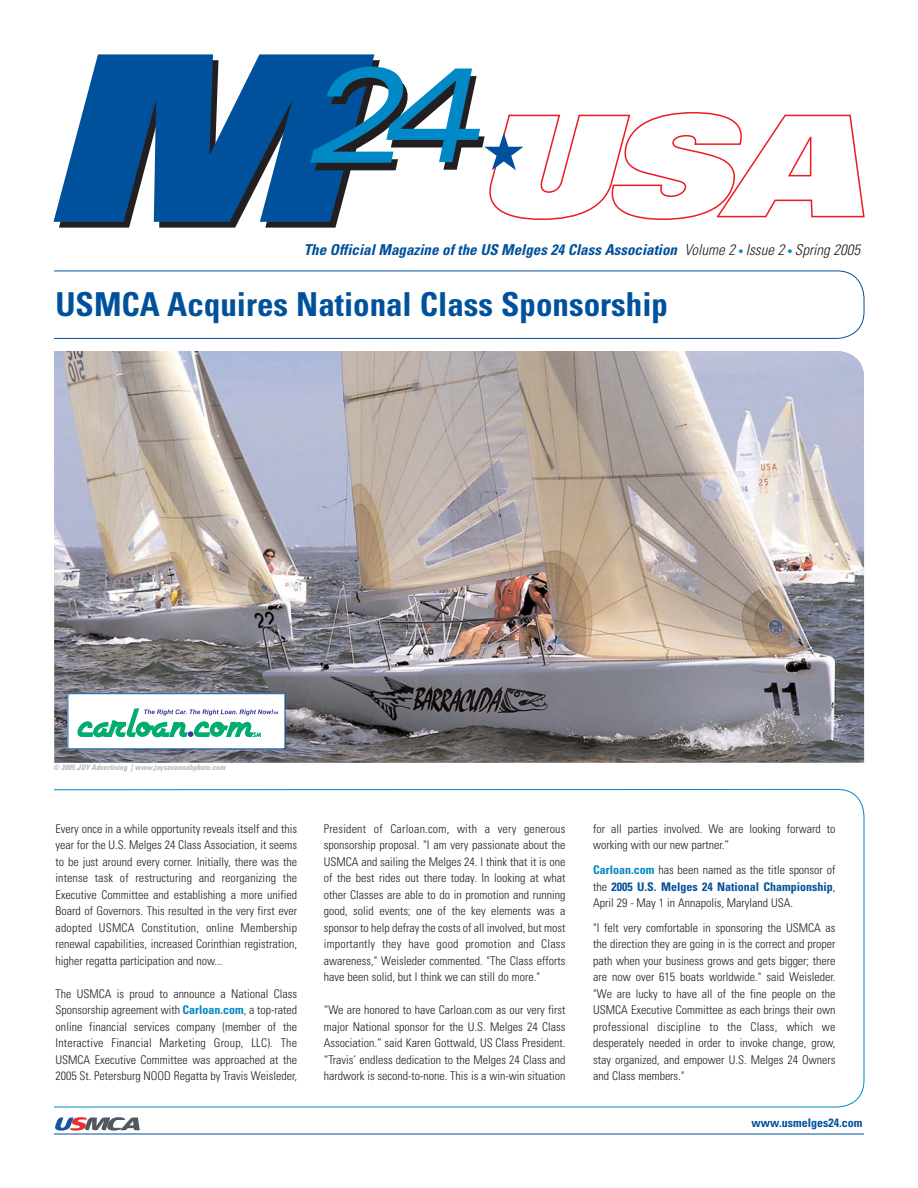
<style>
.page{position:relative;width:918px;height:1188px;background:#fff}
.page>*{position:absolute;margin:0;border:0;box-sizing:border-box;transform-origin:0 0}
.t1{font:italic expanded 135.3px "Univers";color:#0088c7}
.t2{font:700 condensed 33px "Univers";color:#00519c}
.t3{font:italic 700 condensed 15px "Univers";color:#00519c}
.t4{font:300 condensed 12px/16.5px "Univers";color:#231f20;text-align:justify}
.t5{font:700 condensed 12px "Univers";color:#00519c}
.t6{font:italic 700 condensed 7.5px "Univers";letter-spacing:.01em;color:#b3b5b8}
.s1{font-weight:300;color:#231f20}
.s2{font-style:normal;font-size:10.5px;color:#0088c7}
.s3{font-weight:700;color:#0088c7}
.s4{font-weight:700;color:#00519c}
</style>
<div class="page">
<svg style="left:55px;top:1117px;width:85px;height:14px"></svg>
<svg style="left:59px;top:60px;width:321px;height:168px"></svg>
<svg style="left:53px;top:54px;width:322px;height:168px;fill:#00519c"></svg>
<hr style="left:54px;top:1134px;width:810px;height:1px;background:#00519c">
<svg style="left:54px;top:270px;width:811px;height:69px"></svg>
<img style="left:54px;top:351px;width:810px;height:412px">
<div style="left:68px;top:694px;width:217px;height:55px;background:#fff"></div>
<svg style="left:77px;top:708px;width:201px;height:29px"></svg>
<div style="left:68px;top:693px;width:217px;height:56px;border:1px solid #00519c"></div>
<svg style="left:54px;top:789px;width:811px;height:319px"></svg>
<svg style="left:489px;top:112px;width:376px;height:108px"></svg>
<h1 class="t1" style="left:301px;top:65px;width:178px">24</h1>
<p class="t3" style="left:304px;top:244px;width:558px">The Official Magazine of the US Melges 24 Class Association <span class="s1">Volume 2</span> <span class="s2">•</span> <span class="s1">Issue 2</span> <span class="s2">•</span> <span class="s1">Spring 2005</span></p>
<h2 class="t2" style="left:55px;top:292px;width:614px">USMCA Acquires National Class Sponsorship</h2>
<p class="t6" style="left:53px;top:764px;width:174px">© 2005 JOY Advertising | www.joysavannahphoto.com</p>
<p class="t4" style="left:56px;top:822px;width:243px">Every once in a while opportunity reveals itself and this year for the U.S. Melges 24 Class Association, it seems to be just around every corner. Initially, there was the intense task of restructuring and reorganizing the Executive Committee and establishing a more unified Board of Governors. This resulted in the very first ever adopted USMCA Constitution, online Membership renewal capabilities, increased Corinthian registration, higher regatta participation and now...</p>
<p class="t4" style="left:56px;top:987px;width:243px">The USMCA is proud to announce a National Class Sponsorship agreement with <span class="s3">Carloan.com</span>, a top-rated online financial services company (member of the Interactive Financial Marketing Group, LLC). The USMCA Executive Committee was approached at the 2005 St. Petersburg NOOD Regatta by Travis Weisleder,</p>
<p class="t4" style="left:324px;top:822px;width:243px">President of Carloan.com, with a very generous sponsorship proposal. "I am very passionate about the USMCA and sailing the Melges 24. I think that it is one of the best rides out there today. In looking at what other Classes are able to do in promotion and running good, solid events; one of the key elements was a sponsor to help defray the costs of all involved, but most importantly they have good promotion and Class awareness," Weisleder commented. "The Class efforts have been solid, but I think we can still do more."</p>
<p class="t4" style="left:324px;top:1003px;width:243px">“We are honored to have Carloan.com as our very first major National sponsor for the U.S. Melges 24 Class Association.” said Karen Gottwald, US Class President. “Travis’ endless dedication to the Melges 24 Class and hardwork is second-to-none. This is a win-win situation</p>
<p class="t4" style="left:593px;top:822px;width:244px">for all parties involved. We are looking forward to working with our new partner.”</p>
<p class="t4" style="left:593px;top:863px;width:244px"><span class="s3">Carloan.com</span> has been named as the title sponsor of the <span class="s4">2005 U.S. Melges 24 National Championship</span>, April 29 - May 1 in Annapolis, Maryland USA.</p>
<p class="t4" style="left:593px;top:921px;width:244px">"I felt very comfortable in sponsoring the USMCA as the direction they are going in is the correct and proper path when your business grows and gets bigger; there are now over 615 boats worldwide." said Weisleder. "We are lucky to have all of the fine people on the USMCA Executive Committee as each brings their own professional discipline to the Class, which we desperately needed in order to invoke change, grow, stay organized, and empower U.S. Melges 24 Owners and Class members."</p>
<p class="t5" style="left:752px;top:1118px;width:112px">www.usmelges24.com</p>
</div>
